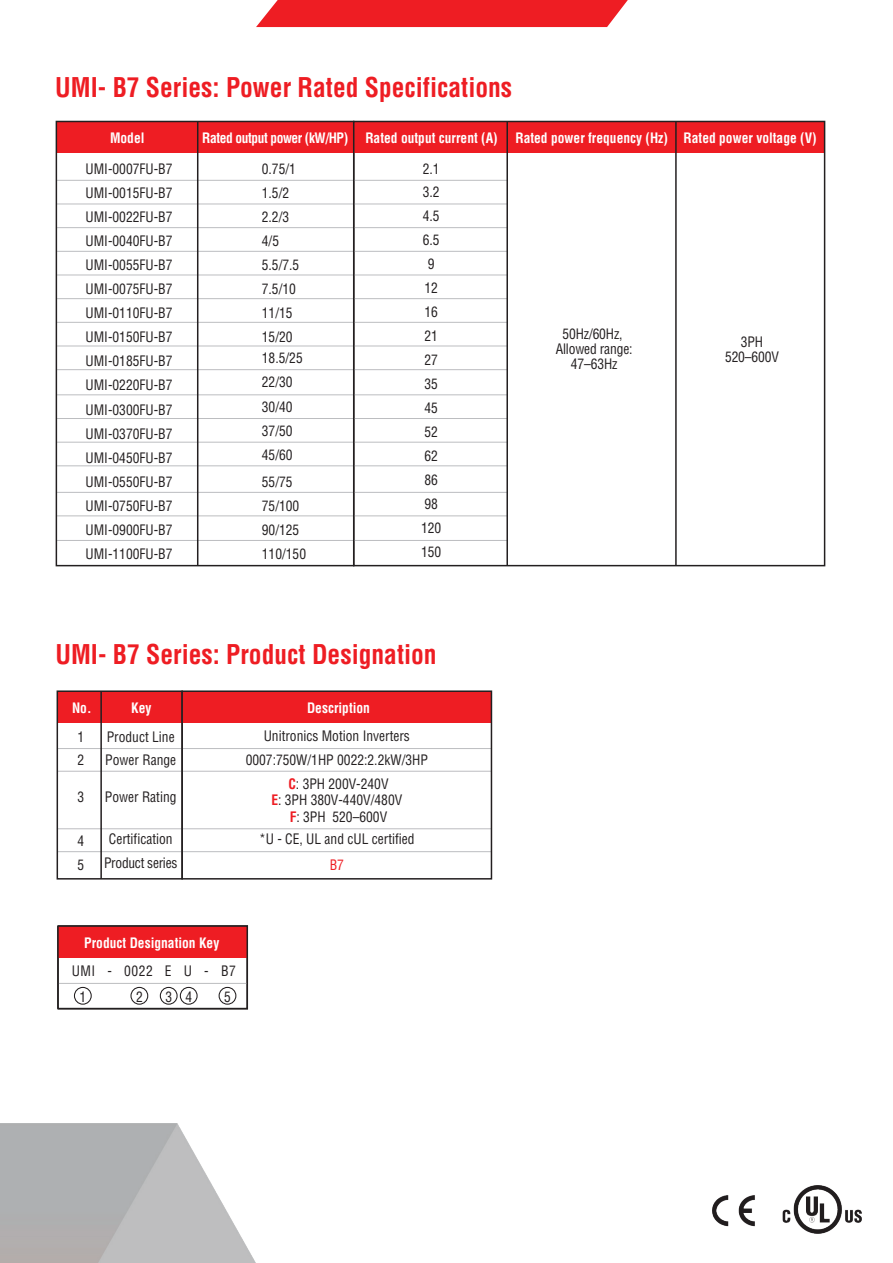
<style>
.page{position:relative;width:893px;height:1263px;background:#fff}
.page>*{position:absolute;margin:0;border:0;box-sizing:border-box;transform-origin:0 0}
.t1{font:700 condensed 26.55px "Helvetica LT Std";color:#ee1d23;scale:.96 1}
.t2{font:condensed 14.1px/24px "Helvetica LT Std";color:#231f20;scale:.96 1}
.t3{font:700 condensed 14.1px "Helvetica LT Std";color:#fff;scale:.96 1}
.t4{font:700 condensed 14.1px "Helvetica LT Std";letter-spacing:-.03em;color:#fff;scale:.96 1}
.t5{font:condensed 14.1px/26px "Helvetica LT Std";letter-spacing:.04em;color:#231f20;scale:.96 1}
.t6{font:condensed 14.1px "Helvetica LT Std";color:#ee1d23;scale:.96 1}
.s1{font-weight:700;color:#ee1d23}
</style>
<div class="page">
<div style="left:256px;top:0;width:372px;height:27px;background:#ee1d23"></div>
<img style="left:712px;top:1185px;width:149px;height:48px">
<div style="left:56px;top:121px;width:298px;height:32px;background:#ee1d23"></div>
<hr style="left:57px;top:180px;width:296px;height:1px;background:#bcbdc0">
<hr style="left:57px;top:204px;width:296px;height:1px;background:#bcbdc0">
<hr style="left:57px;top:227px;width:296px;height:1px;background:#bcbdc0">
<hr style="left:57px;top:251px;width:296px;height:1px;background:#bcbdc0">
<hr style="left:57px;top:275px;width:296px;height:1px;background:#bcbdc0">
<hr style="left:57px;top:298px;width:296px;height:1px;background:#bcbdc0">
<hr style="left:57px;top:322px;width:296px;height:1px;background:#bcbdc0">
<hr style="left:57px;top:346px;width:296px;height:1px;background:#bcbdc0">
<hr style="left:57px;top:369px;width:296px;height:1px;background:#bcbdc0">
<hr style="left:57px;top:395px;width:296px;height:1px;background:#bcbdc0">
<hr style="left:57px;top:418px;width:296px;height:1px;background:#bcbdc0">
<hr style="left:57px;top:442px;width:296px;height:1px;background:#bcbdc0">
<hr style="left:57px;top:466px;width:296px;height:1px;background:#bcbdc0">
<hr style="left:57px;top:492px;width:296px;height:1px;background:#bcbdc0">
<hr style="left:57px;top:516px;width:296px;height:1px;background:#bcbdc0">
<hr style="left:57px;top:540px;width:296px;height:1px;background:#bcbdc0">
<hr style="left:197px;top:121px;width:1px;height:445px;background:#231f20">
<div style="left:56px;top:121px;width:298px;height:445px;border:2px solid #231f20"></div>
<div style="left:354px;top:121px;width:471px;height:32px;background:#ee1d23"></div>
<hr style="left:354px;top:180px;width:153px;height:1px;background:#bcbdc0">
<hr style="left:354px;top:204px;width:153px;height:1px;background:#bcbdc0">
<hr style="left:354px;top:227px;width:153px;height:1px;background:#bcbdc0">
<hr style="left:354px;top:251px;width:153px;height:1px;background:#bcbdc0">
<hr style="left:354px;top:275px;width:153px;height:1px;background:#bcbdc0">
<hr style="left:354px;top:298px;width:153px;height:1px;background:#bcbdc0">
<hr style="left:354px;top:322px;width:153px;height:1px;background:#bcbdc0">
<hr style="left:354px;top:346px;width:153px;height:1px;background:#bcbdc0">
<hr style="left:354px;top:369px;width:153px;height:1px;background:#bcbdc0">
<hr style="left:354px;top:395px;width:153px;height:1px;background:#bcbdc0">
<hr style="left:354px;top:418px;width:153px;height:1px;background:#bcbdc0">
<hr style="left:354px;top:442px;width:153px;height:1px;background:#bcbdc0">
<hr style="left:354px;top:466px;width:153px;height:1px;background:#bcbdc0">
<hr style="left:354px;top:492px;width:153px;height:1px;background:#bcbdc0">
<hr style="left:354px;top:516px;width:153px;height:1px;background:#bcbdc0">
<hr style="left:354px;top:540px;width:153px;height:1px;background:#bcbdc0">
<hr style="left:506px;top:121px;width:2px;height:445px;background:#231f20">
<hr style="left:675px;top:121px;width:2px;height:445px;background:#231f20">
<div style="left:353px;top:121px;width:472px;height:445px;border:2px solid #231f20"></div>
<img style="left:0;top:1124px;width:256px;height:139px">
<div style="left:57px;top:691px;width:125px;height:32px;background:#ee1d23"></div>
<hr style="left:58px;top:748px;width:123px;height:1px;background:#bcbdc0">
<hr style="left:58px;top:771px;width:123px;height:1px;background:#bcbdc0">
<hr style="left:58px;top:828px;width:123px;height:1px;background:#bcbdc0">
<hr style="left:58px;top:851px;width:123px;height:1px;background:#bcbdc0">
<hr style="left:100px;top:691px;width:2px;height:188px;background:#231f20">
<div style="left:57px;top:690px;width:126px;height:189px;border:2px solid #231f20"></div>
<div style="left:182px;top:691px;width:309px;height:32px;background:#ee1d23"></div>
<hr style="left:183px;top:748px;width:308px;height:1px;background:#bcbdc0">
<hr style="left:183px;top:771px;width:308px;height:1px;background:#bcbdc0">
<hr style="left:183px;top:828px;width:308px;height:1px;background:#bcbdc0">
<hr style="left:183px;top:851px;width:308px;height:1px;background:#bcbdc0">
<div style="left:181px;top:690px;width:311px;height:189px;border:2px solid #231f20"></div>
<div style="left:58px;top:926px;width:189px;height:32px;background:#ee1d23"></div>
<hr style="left:59px;top:983px;width:188px;height:1px;background:#bcbdc0">
<div style="left:57px;top:925px;width:191px;height:84px;border:2px solid #231f20"></div>
<div style="left:74px;top:987px;width:18px;height:18px;border:1px solid #231f20;border-radius:50%"></div>
<div style="left:130px;top:987px;width:18px;height:18px;border:1px solid #231f20;border-radius:50%"></div>
<div style="left:160px;top:987px;width:18px;height:18px;border:1px solid #231f20;border-radius:50%"></div>
<div style="left:180px;top:987px;width:18px;height:18px;border:1px solid #231f20;border-radius:50%"></div>
<div style="left:219px;top:987px;width:17px;height:18px;border:1px solid #231f20;border-radius:50%"></div>
<hr style="left:57px;top:926px;width:2px;height:83px;background:#231f20">
<h1 class="t1" style="left:55px;top:71px;width:477px">UMI- B7 Series: Power Rated Specifications</h1>
<p class="t3" style="left:110px;top:129px;width:37px">Model</p>
<p class="t4" style="left:202px;top:129px;width:153px">Rated output power (kW/HP)</p>
<p class="t2" style="left:86px;top:157px;width:92px;text-align:justify">UMI-0007FU-B7<br>UMI-0015FU-B7<br>UMI-0022FU-B7<br>UMI-0040FU-B7<br>UMI-0055FU-B7<br>UMI-0075FU-B7<br>UMI-0110FU-B7<br>UMI-0150FU-B7<br>UMI-0185FU-B7<br>UMI-0220FU-B7<br>UMI-0300FU-B7<br>UMI-0370FU-B7<br>UMI-0450FU-B7<br>UMI-0550FU-B7<br>UMI-0750FU-B7<br>UMI-0900FU-B7<br>UMI-1100FU-B7</p>
<p class="t2" style="left:262px;top:157px;width:41px">0.75/1<br>1.5/2<br>2.2/3<br>4/5<br>5.5/7.5<br>7.5/10<br>11/15<br>15/20</p>
<p class="t3" style="left:365px;top:129px;width:139px">Rated output current (A)</p>
<p class="t3" style="left:515px;top:129px;width:315px">Rated power frequency (Hz) Rated power voltage (V)</p>
<p class="t2" style="left:423px;top:158px;width:19px;line-height:22.5px">2.1<br>3.2</p>
<p class="t2" style="left:421px;top:203px;width:23px;text-align:center">4.5<br>6.5<br>9<br>12<br>16<br>21<br>27<br>35<br>45<br>52<br>62<br>86<br>98<br>120<br>150</p>
<p class="t2" style="left:556px;top:327px;width:82px;line-height:15px;text-align:center">50Hz/60Hz,<br>Allowed range:<br>47–63Hz</p>
<p class="t2" style="left:725px;top:334px;width:58px;line-height:15px;text-align:center">3PH<br>520–600V</p>
<p class="t2" style="left:262px;top:346px;width:44px">18.5/25<br>22/30<br>30/40<br>37/50<br>45/60</p>
<p class="t2" style="left:262px;top:469px;width:48px">55/75<br>75/100<br>90/125<br>110/150</p>
<h1 class="t1" style="left:56px;top:637px;width:398px">UMI- B7 Series: Product Designation</h1>
<p class="t3" style="left:72px;top:699px;width:22px">No.</p>
<p class="t3" style="left:131px;top:699px;width:23px">Key</p>
<p class="t2" style="left:77px;top:726px;width:9px;line-height:22.5px">1<br>2</p>
<p class="t2" style="left:77px;top:785px;width:9px">3</p>
<p class="t2" style="left:77px;top:828px;width:9px">4<br>5</p>
<p class="t3" style="left:307px;top:699px;width:67px">Description</p>
<p class="t2" style="left:246px;top:723px;width:191px;text-align:center">Unitronics Motion Inverters<br>0007:750W/1HP 0022:2.2kW/3HP<br><span class="s1">C</span>: 3PH 200V-240V</p>
<p class="t2" style="left:271px;top:792px;width:138px;line-height:16.5px;text-align:center"><span class="s1">E</span>: 3PH 380V-440V/480V<br><span class="s1">F</span>: 3PH 520–600V</p>
<p class="t2" style="left:259px;top:827px;width:164px">*U - CE, UL and cUL certified</p>
<p class="t6" style="left:330px;top:856px;width:16px">B7</p>
<p class="t2" style="left:105px;top:726px;width:75px;line-height:22.5px">Product Line<br>Power Range</p>
<p class="t2" style="left:105px;top:785px;width:76px">Power Rating</p>
<p class="t2" style="left:104px;top:827px;width:78px;text-align:center">Certification<br>Product series</p>
<p class="t3" style="left:84px;top:934px;width:142px">Product Designation Key</p>
<p class="t5" style="left:79px;top:957px;width:164px;text-indent:-8px">UMI - 0022 E U - B7<br>1</p>
<p class="t2" style="left:136px;top:984px;width:9px">2</p>
<p class="t2" style="left:165px;top:984px;width:29px">3 4</p>
<p class="t2" style="left:224px;top:984px;width:9px">5</p>
</div>
